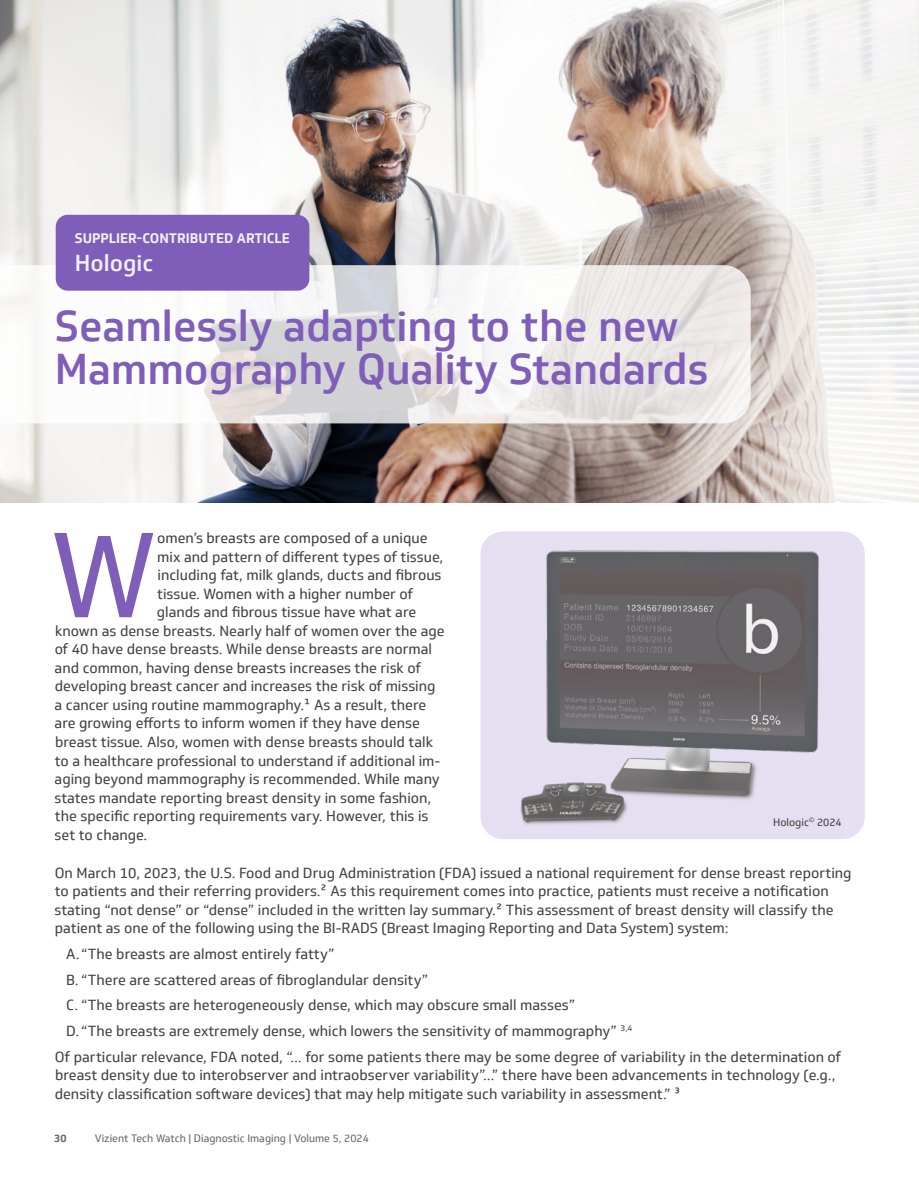
<style>
.page{position:relative;width:919px;height:1189px;background:#fff}
.page>*{position:absolute;margin:0;border:0;box-sizing:border-box;transform-origin:0 0}
.Drop_Cap_9_5pt{font:118.35px "Soleto";color:#7f5eba}
.Subtitles_in_the_box{font:500 42px/43.5px "Soleto";color:#7f5eba}
.Body_subhead_15pt{font:500 22.5px "Soleto";color:#f2eff8}
.Body_9_5pt{font:14.25px/18.6px "Soleto";color:#444}
.Drop_Cap_9_5pt-2{font:14.25px "Soleto";color:#444}
.Body_subhead_15pt-2{font:700 13.5px "Soleto";color:#f2eff8}
.t1{font:10.5px "Soleto";color:#696969}
.Notes_7pt{font:10.5px "Soleto";color:#444}
.t2{font:700 10.5px "Soleto";color:#696969}
</style>
<div class="page">
<img style="left:0;top:0;width:918px;height:503px">
<svg style="left:0;top:265px;width:750px;height:158px"></svg>
<div style="left:56px;top:215px;width:253px;height:76px;background:#7f5eba;border-radius:12px"></div>
<img style="left:480px;top:531px;width:384px;height:304px">
<p class="Body_subhead_15pt-2" style="left:75px;top:230px;width:216px">SUPPLIER-CONTRIBUTED ARTICLE</p>
<p class="Body_subhead_15pt" style="left:75px;top:249px;width:80px">Hologic</p>
<p class="Subtitles_in_the_box" style="left:55px;top:304px;width:655px">Seamlessly adapting to the new<br>Mammography Quality Standards</p>
<p class="Drop_Cap_9_5pt" style="left:51px;top:504px;width:107px">W</p>
<p class="Drop_Cap_9_5pt-2" style="left:157px;top:529px;width:272px">omen’s breasts are composed of a unique</p>
<p class="Drop_Cap_9_5pt-2" style="left:157px;top:548px;width:287px">mix and pattern of different types of tissue,</p>
<p class="Drop_Cap_9_5pt-2" style="left:157px;top:566px;width:285px">including fat, milk glands, ducts and fibrous</p>
<p class="Drop_Cap_9_5pt-2" style="left:157px;top:585px;width:257px">tissue. Women with a higher number of</p>
<p class="Drop_Cap_9_5pt-2" style="left:157px;top:603px;width:261px">glands and fibrous tissue have what are</p>
<p class="Drop_Cap_9_5pt-2" style="left:55px;top:622px;width:391px">known as dense breasts. Nearly half of women over the age</p>
<p class="Drop_Cap_9_5pt-2" style="left:55px;top:640px;width:379px">of 40 have dense breasts. While dense breasts are normal</p>
<p class="Drop_Cap_9_5pt-2" style="left:55px;top:659px;width:368px">and common, having dense breasts increases the risk of</p>
<p class="Drop_Cap_9_5pt-2" style="left:55px;top:677px;width:382px">developing breast cancer and increases the risk of missing</p>
<p class="Drop_Cap_9_5pt-2" style="left:55px;top:696px;width:373px">a cancer using routine mammography.1 As a result, there</p>
<p class="Drop_Cap_9_5pt-2" style="left:55px;top:714px;width:367px">are growing efforts to inform women if they have dense</p>
<p class="Drop_Cap_9_5pt-2" style="left:55px;top:733px;width:379px">breast tissue. Also, women with dense breasts should talk</p>
<p class="Drop_Cap_9_5pt-2" style="left:55px;top:751px;width:387px">to a healthcare professional to understand if additional im-</p>
<p class="Drop_Cap_9_5pt-2" style="left:55px;top:770px;width:386px">aging beyond mammography is recommended. While many</p>
<p class="Drop_Cap_9_5pt-2" style="left:55px;top:789px;width:378px">states mandate reporting breast density in some fashion,</p>
<p class="Drop_Cap_9_5pt-2" style="left:55px;top:807px;width:375px">the specific reporting requirements vary. However, this is</p>
<p class="Drop_Cap_9_5pt-2" style="left:55px;top:826px;width:94px">set to change.</p>
<p class="Notes_7pt" style="left:773px;top:815px;width:70px">Hologic<sup>©</sup> 2024</p>
<p class="Body_9_5pt" style="left:55px;top:863px;width:798px">On March 10, 2023, the U.S. Food and Drug Administration (FDA) issued a national requirement for dense breast reporting to patients and their referring providers.2 As this requirement comes into practice, patients must receive a notification stating “not dense” or “dense” included in the written lay summary.2 This assessment of breast density will classify the patient as one of the following using the BI-RADS (Breast Imaging Reporting and Data System) system:</p>
<p class="Body_9_5pt" style="left:66px;top:944px;width:270px">A.“The breasts are almost entirely fatty”</p>
<p class="Body_9_5pt" style="left:66px;top:970px;width:363px">B. “There are scattered areas of fibroglandular density”</p>
<p class="Body_9_5pt" style="left:66px;top:996px;width:510px">C. “The breasts are heterogeneously dense, which may obscure small masses”</p>
<p class="Body_9_5pt" style="left:66px;top:1021px;width:567px">D. “The breasts are extremely dense, which lowers the sensitivity of mammography” <sup>3,4</sup></p>
<p class="Body_9_5pt" style="left:55px;top:1047px;width:787px">Of particular relevance, FDA noted, “… for some patients there may be some degree of variability in the determination of breast density due to interobserver and intraobserver variability”…” there have been advancements in technology (e.g., density classification software devices) that may help mitigate such variability in assessment.” 3</p>
<p class="t2" style="left:54px;top:1131px;width:14px">30</p>
<p class="t1" style="left:95px;top:1132px;width:275px">Vizient Tech Watch | Diagnostic Imaging | Volume 5, 2024</p>
</div>
